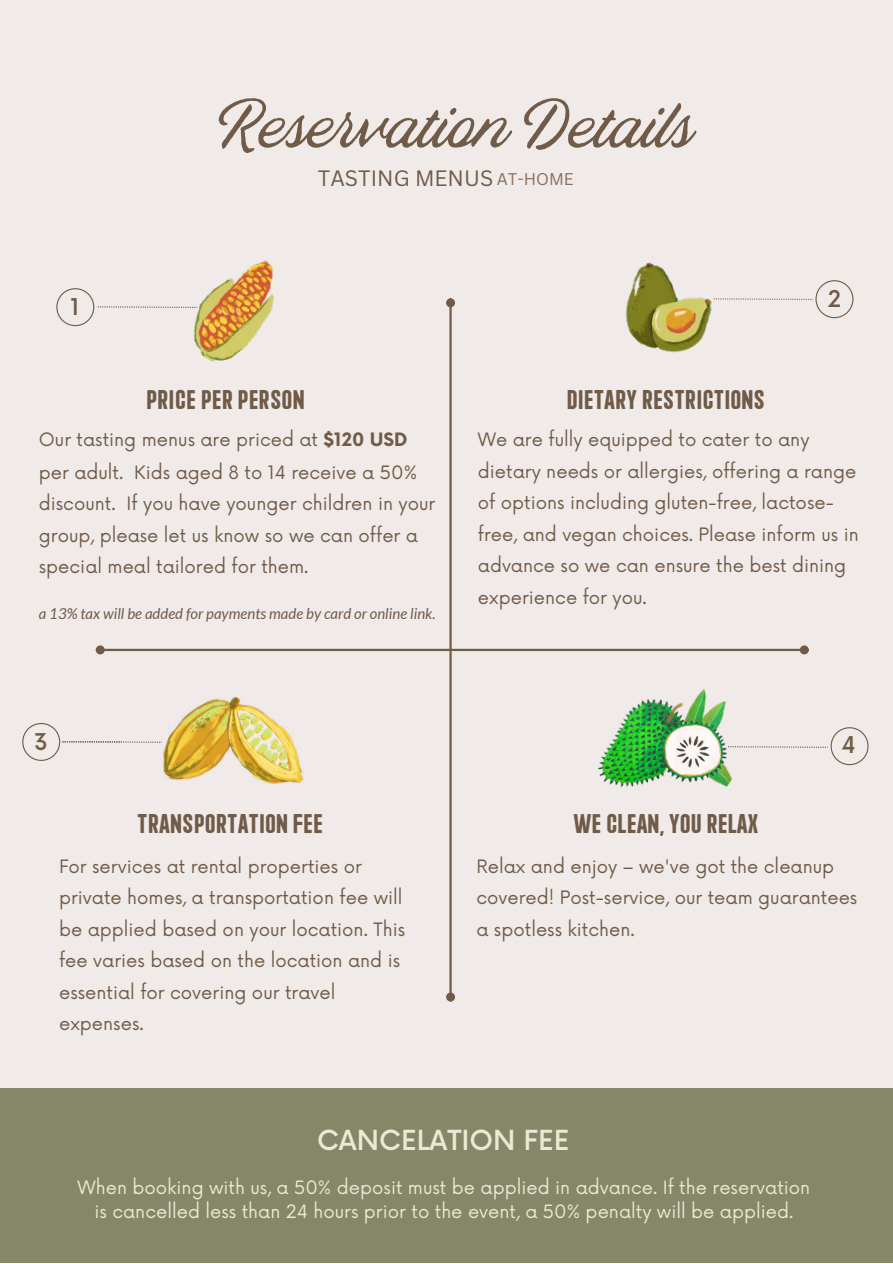
<style>
.page{position:relative;width:893px;height:1264px;background:#fff}
.page>*{position:absolute;margin:0;border:0;box-sizing:border-box;transform-origin:0 0}
.t1{font:63.75px "Blackbike Rough";color:#705b49}
.t2{font:27px "Coastal Rough";color:#705b49}
.t3{font:500 27px "Now";color:#ebe8d4}
.t4{font:500 22.5px "Now";color:#705b49}
.t5{font:21.6px "Canva Sans";color:#705b49}
.t6{font:18px/31.5px "Now";color:#705b49}
.t7{font:18px/24.8px "Now";color:#ebe8d4;text-align:center}
.t8{font:italic 15px "Lato";color:#705b49}
.s1{font-size:16.5px;color:#8a6e5d}
.s2{font-weight:700}
</style>
<div class="page">
<div style="left:0;top:0;width:892px;height:1262px;background:#f0ebe9"></div>
<svg style="left:56px;top:288px;width:122px;height:38px"></svg>
<img style="left:178px;top:247px;width:120px;height:120px;border-radius:50%">
<svg style="left:732px;top:280px;width:121px;height:38px"></svg>
<img style="left:603px;top:243px;width:130px;height:129px;border-radius:50%">
<hr style="left:449px;top:307px;width:2px;height:686px;background:#705b49">
<div style="left:447px;top:993px;width:7px;height:7px;background:#705b49;border-radius:50%"></div>
<div style="left:446px;top:992px;width:9px;height:9px;border:2px solid #705b49;border-radius:50%"></div>
<div style="left:447px;top:299px;width:7px;height:7px;background:#705b49;border-radius:50%"></div>
<div style="left:446px;top:298px;width:9px;height:9px;border:2px solid #705b49;border-radius:50%"></div>
<hr style="left:104px;top:648px;width:696px;height:3px;background:#705b49">
<div style="left:97px;top:646px;width:7px;height:7px;background:#705b49;border-radius:50%"></div>
<div style="left:96px;top:645px;width:9px;height:9px;border:2px solid #705b49;border-radius:50%"></div>
<div style="left:800px;top:646px;width:7px;height:7px;background:#705b49;border-radius:50%"></div>
<div style="left:799px;top:645px;width:9px;height:9px;border:2px solid #705b49;border-radius:50%"></div>
<svg style="left:22px;top:723px;width:120px;height:38px"></svg>
<img style="left:140px;top:627px;width:196px;height:196px;border-radius:50%">
<img style="left:588px;top:661px;width:155px;height:155px;border-radius:50%">
<svg style="left:728px;top:727px;width:140px;height:38px"></svg>
<div style="left:0;top:1088px;width:892px;height:174px;background:#868668"></div>
<h1 class="t1" style="left:219px;top:98px;width:477px">Reservation Details</h1>
<p class="t5" style="left:318px;top:165px;width:257px">TASTING MENUS <span class="s1">AT-HOME</span></p>
<p class="t4" style="left:70px;top:289px;width:11px">1</p>
<p class="t4" style="left:827px;top:281px;width:15px">2</p>
<h2 class="t2" style="left:146px;top:384px;width:160px">PRICE PER PERSON</h2>
<h2 class="t2" style="left:566px;top:384px;width:200px">DIETARY RESTRICTIONS</h2>
<p class="t6" style="left:39px;top:422px;width:398px">Our tasting menus are priced at <span class="s2">$120 USD </span>per adult. Kids aged 8 to 14 receive a 50% discount. If you have younger children in your group, please let us know so we can offer a special meal tailored for them.</p>
<p class="t6" style="left:478px;top:423px;width:382px">We are fully equipped to cater to any dietary needs or allergies, offering a range of options including gluten-free, lactose&shy;free, and vegan choices. Please inform us in advance so we can ensure the best dining experience for you.</p>
<p class="t8" style="left:39px;top:604px;width:398px">a 13% tax will be added for payments made by card or online link.</p>
<p class="t4" style="left:34px;top:724px;width:15px">3</p>
<p class="t4" style="left:841px;top:727px;width:16px">4</p>
<h2 class="t2" style="left:137px;top:807px;width:187px">TRANSPORTATION FEE</h2>
<h2 class="t2" style="left:573px;top:807px;width:186px">WE CLEAN, YOU RELAX</h2>
<p class="t6" style="left:59px;top:849px;width:347px">For services at rental properties or private homes, a transportation fee will be applied based on your location. This fee varies based on the location and is essential for covering our travel expenses.</p>
<p class="t6" style="left:476px;top:849px;width:382px">Relax and enjoy – we've got the cleanup covered! Post-service, our team guarantees a spotless kitchen.</p>
<h2 class="t3" style="left:317px;top:1118px;width:254px">CANCELATION FEE</h2>
<p class="t7" style="left:78px;top:1173px;width:734px">When booking with us, a 50% deposit must be applied in advance. If the reservation is cancelled less than 24 hours prior to the event, a 50% penalty will be applied.</p>
</div>
